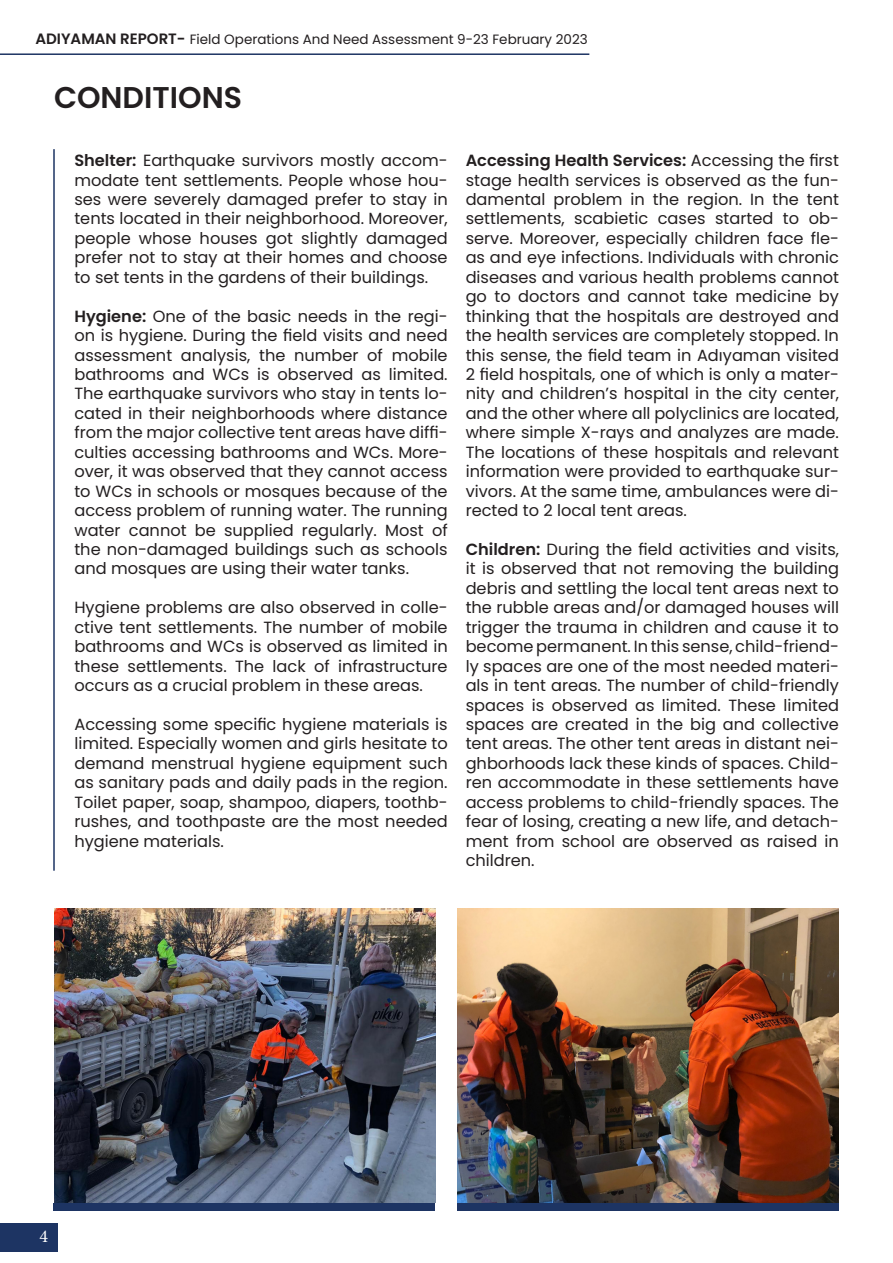
<style>
.page{position:relative;width:893px;height:1263px;background:#fff}
.page>*{position:absolute;margin:0;border:0;box-sizing:border-box;transform-origin:0 0}
.t1{font:600 30px "Poppins";color:#231f20}
.t2{font:18px "Minion Pro";color:#fff}
.t3{font:16.2px/19.5px "Poppins";color:#231f20;text-align:justify}
.t4{font:13.5px "Poppins";color:#231f20}
.s1{font-weight:600;font-size:15px}
.s2{font-weight:600}
</style>
<div class="page">
<hr style="left:0;top:53px;width:589px;height:2px;background:#1d3463">
<div style="left:0;top:1223px;width:57px;height:29px;background:#1d3463"></div>
<img style="left:457px;top:908px;width:382px;height:295px">
<div style="left:54px;top:1203px;width:381px;height:7px;background:#1d3463"></div>
<div style="left:457px;top:1203px;width:382px;height:7px;background:#1d3463"></div>
<hr style="left:53px;top:149px;width:2px;height:722px;background:#1d3463">
<img style="left:55px;top:908px;width:380px;height:295px">
<p class="t4" style="left:35px;top:31px;width:554px"><span class="s1">ADIYAMAN REPORT-</span> Field Operations And Need Assessment 9-23 February 2023</p>
<p class="t1" style="left:54px;top:80px;width:190px">CONDITIONS</p>
<p class="t3" style="left:74px;top:151px;width:375px"><span class="s2">Shelter:</span> Earthquake survivors mostly accom&shy;modate tent settlements. People whose hou&shy;ses were severely damaged prefer to stay in tents located in their neighborhood. Moreover, people whose houses got slightly damaged prefer not to stay at their homes and choose to set tents in the gardens of their buildings.</p>
<p class="t3" style="left:74px;top:306px;width:375px"><span class="s2">Hygiene:</span> One of the basic needs in the regi&shy;on is hygiene. During the field visits and need assessment analysis, the number of mobile bathrooms and WCs is observed as limited.<br>The earthquake survivors who stay in tents lo&shy;cated in their neighborhoods where distance from the major collective tent areas have diffi&shy;culties accessing bathrooms and WCs. More&shy;over, it was observed that they cannot access to WCs in schools or mosques because of the access problem of running water. The running water cannot be supplied regularly. Most of the non-damaged buildings such as schools and mosques are using their water tanks.</p>
<p class="t3" style="left:74px;top:598px;width:375px">Hygiene problems are also observed in colle&shy;ctive tent settlements. The number of mobile bathrooms and WCs is observed as limited in these settlements. The lack of infrastructure occurs as a crucial problem in these areas.</p>
<p class="t3" style="left:74px;top:715px;width:375px">Accessing some specific hygiene materials is limited. Especially women and girls hesitate to demand menstrual hygiene equipment such as sanitary pads and daily pads in the region.<br>Toilet paper, soap, shampoo, diapers, toothb&shy;rushes, and toothpaste are the most needed hygiene materials.</p>
<p class="t3" style="left:466px;top:151px;width:375px"><span class="s2">Accessing Health Services:</span> Accessing the first stage health services is observed as the fun&shy;damental problem in the region. In the tent settlements, scabietic cases started to ob&shy;serve. Moreover, especially children face fle&shy;as and eye infections. Individuals with chronic diseases and various health problems cannot go to doctors and cannot take medicine by thinking that the hospitals are destroyed and the health services are completely stopped. In this sense, the field team in Adıyaman visited 2 field hospitals, one of which is only a mater&shy;nity and children’s hospital in the city center, and the other where all polyclinics are located, where simple X-rays and analyzes are made.<br>The locations of these hospitals and relevant information were provided to earthquake sur&shy;vivors. At the same time, ambulances were di&shy;rected to 2 local tent areas.</p>
<p class="t3" style="left:466px;top:540px;width:375px"><span class="s2">Children:</span> During the field activities and visits, it is observed that not removing the building debris and settling the local tent areas next to the rubble areas and/or damaged houses will trigger the trauma in children and cause it to become permanent. In this sense, child-friend&shy;ly spaces are one of the most needed materi&shy;als in tent areas. The number of child-friendly spaces is observed as limited. These limited spaces are created in the big and collective tent areas. The other tent areas in distant nei&shy;ghborhoods lack these kinds of spaces. Child&shy;ren accommodate in these settlements have access problems to child-friendly spaces. The fear of losing, creating a new life, and detach&shy;ment from school are observed as raised in children.</p>
<p class="t2" style="left:39px;top:1225px;width:10px">4</p>
</div>
